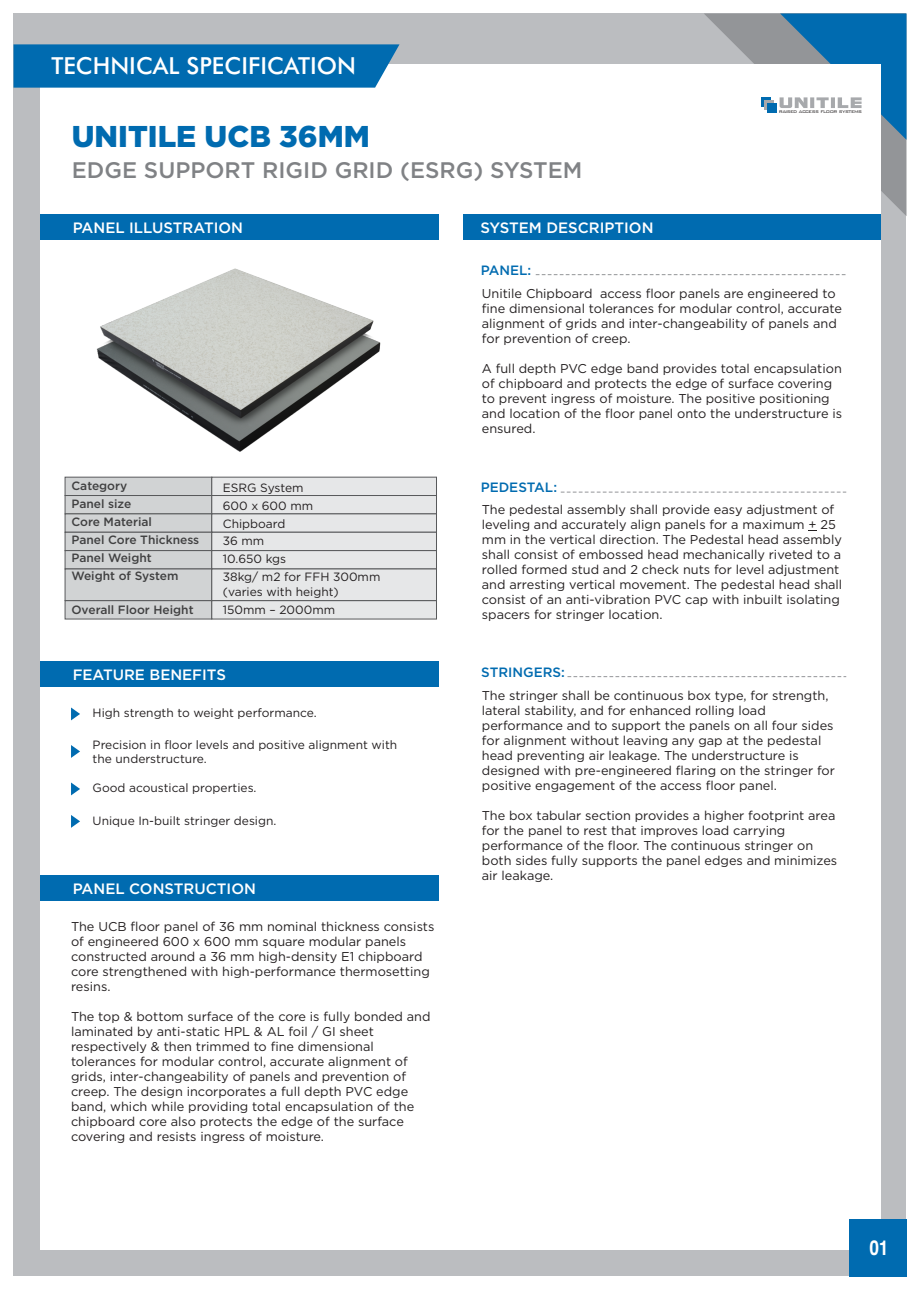
<style>
.page{position:relative;width:920px;height:1290px;background:#fff}
.page>*{position:absolute;margin:0;border:0;box-sizing:border-box;transform-origin:0 0}
.t1{font:900 30px "Gotham";color:#006bb0}
.t2{font:500 23.55px "Futura BT";color:#fff}
.t3{font:500 22.5px "Gotham";color:#808285}
.t4{font:700 20.25px "Helvetica Cnd";color:#fff}
.t5{font:500 15px "Gotham";color:#fff}
.t6{font:500 13.5px "Gotham";color:#006bb0}
.t7{font:12.75px/15px "Gotham";color:#231f20}
.t8{font:12px/17.7px "Gotham";color:#231f20}
.t9{font:500 12px/18px "Gotham";color:#404041}
.t10{font:300 5.1px "Bank Gothic BT";letter-spacing:-.1em;color:#231f20}
</style>
<div class="page">
<div style="left:14px;top:14px;width:892px;height:1262px;background:#bbbdc0"></div>
<div style="left:40px;top:64px;width:840px;height:1186px;background:#fff"></div>
<svg style="left:704px;top:14px;width:202px;height:202px"></svg>
<svg style="left:761px;top:97px;width:10px;height:10px"></svg>
<div style="left:764px;top:101px;width:10px;height:9px;background:#a7a9ac"></div>
<div style="left:767px;top:103px;width:10px;height:10px;background:#006bb0"></div>
<svg style="left:14px;top:44px;width:385px;height:44px;background:#0a70b2"></svg>
<div style="left:849px;top:1219px;width:57px;height:57px;background:#006bb0"></div>
<div style="left:463px;top:214px;width:417px;height:26px;background:#006bb0"></div>
<div style="left:40px;top:875px;width:398px;height:26px;background:#006bb0"></div>
<div style="left:40px;top:661px;width:398px;height:26px;background:#006bb0"></div>
<svg style="left:71px;top:707px;width:9px;height:13px"></svg>
<svg style="left:71px;top:745px;width:9px;height:13px"></svg>
<svg style="left:71px;top:782px;width:9px;height:13px"></svg>
<svg style="left:536px;top:274px;width:310px;height:1px"></svg>
<svg style="left:561px;top:492px;width:285px;height:1px"></svg>
<svg style="left:71px;top:815px;width:9px;height:13px"></svg>
<svg style="left:567px;top:676px;width:279px;height:1px"></svg>
<div style="left:40px;top:214px;width:398px;height:26px;background:#006bb0"></div>
<svg style="left:65px;top:477px;width:372px;height:142px;background:#d5d6d7"></svg>
<img style="left:96px;top:268px;width:285px;height:184px">
<h2 class="t2" style="left:52px;top:57px;width:306px">TECHNICAL SPECIFICATION</h2>
<h1 class="t1" style="left:72px;top:125px;width:300px">UNITILE UCB 36MM</h1>
<h3 class="t3" style="left:72px;top:162px;width:512px">EDGE SUPPORT RIGID GRID (ESRG) SYSTEM</h3>
<p class="t5" style="left:73px;top:222px;width:172px">PANEL ILLUSTRATION</p>
<p class="t5" style="left:480px;top:222px;width:175px">SYSTEM DESCRIPTION</p>
<p class="t6" style="left:481px;top:265px;width:52px">PANEL:</p>
<p class="t10" style="left:779px;top:109px;width:85px">RAISED ACCESS FLOOR SYSTEMS</p>
<p class="t9" style="left:71px;top:478px;width:129px">Category<br>Panel size<br>Core Material<br>Panel Core Thickness<br>Panel Weight<br>Weight of System</p>
<p class="t9" style="left:71px;top:602px;width:124px">Overall Floor Height</p>
<p class="t8" style="left:223px;top:480px;width:159px">ESRG System<br>600 x 600 mm<br>Chipboard<br>36 mm<br>10.650 kgs<br>38kg/ m2 for FFH 300mm</p>
<p class="t8" style="left:223px;top:584px;width:117px">(varies with height)<br>150mm – 2000mm</p>
<p class="t5" style="left:73px;top:669px;width:155px">FEATURE BENEFITS</p>
<p class="t8" style="left:93px;top:705px;width:226px">High strength to weight performance.</p>
<p class="t8" style="left:93px;top:738px;width:306px;line-height:14.1px">Precision in floor levels and positive alignment with the understructure.</p>
<p class="t8" style="left:93px;top:780px;width:165px">Good acoustical properties.</p>
<p class="t8" style="left:93px;top:812px;width:185px">Unique In-built stringer design.</p>
<p class="t5" style="left:73px;top:883px;width:185px">PANEL CONSTRUCTION</p>
<p class="t7" style="left:71px;top:919px;width:365px">The UCB floor panel of 36 mm nominal thickness consists of engineered 600 x 600 mm square modular panels constructed around a 36 mm high-density E1 chipboard core strengthened with high-performance thermosetting resins.</p>
<p class="t7" style="left:71px;top:1010px;width:361px">The top &amp; bottom surface of the core is fully bonded and laminated by anti-static HPL &amp; AL foil / GI sheet respectively &amp; then trimmed to fine dimensional tolerances for modular control, accurate alignment of grids, inter-changeability of panels and prevention of creep. The design incorporates a full depth PVC edge band, which while providing total encapsulation of the chipboard core also protects the edge of the surface covering and resists ingress of moisture.</p>
<p class="t7" style="left:482px;top:287px;width:362px">Unitile Chipboard access floor panels are engineered to fine dimensional tolerances for modular control, accurate alignment of grids and inter-changeability of panels and for prevention of creep.</p>
<p class="t7" style="left:482px;top:362px;width:362px">A full depth PVC edge band provides total encapsulation of chipboard and protects the edge of surface covering to prevent ingress of moisture. The positive positioning and location of the floor panel onto the understructure is ensured.</p>
<p class="t6" style="left:481px;top:482px;width:78px">PEDESTAL:</p>
<p class="t7" style="left:482px;top:503px;width:362px">The pedestal assembly shall provide easy adjustment of leveling and accurately align panels for a maximum + 25 mm in the vertical direction. The Pedestal head assembly shall consist of embossed head mechanically riveted to a rolled formed stud and 2 check nuts for level adjustment and arresting vertical movement. The pedestal head shall consist of an anti-vibration PVC cap with inbuilt isolating spacers for stringer location.</p>
<p class="t6" style="left:481px;top:667px;width:85px">STRINGERS:</p>
<p class="t7" style="left:482px;top:689px;width:355px">The stringer shall be continuous box type, for strength, lateral stability, and for enhanced rolling load performance and to support the panels on all four sides for alignment without leaving any gap at the pedestal head preventing air leakage. The understructure is designed with pre-engineered flaring on the stringer for positive engagement of the access floor panel.</p>
<p class="t7" style="left:482px;top:809px;width:357px">The box tabular section provides a higher footprint area for the panel to rest that improves load carrying performance of the floor. The continuous stringer on both sides fully supports the panel edges and minimizes air leakage.</p>
<h3 class="t4" style="left:869px;top:1240px;width:21px">01</h3>
</div>
